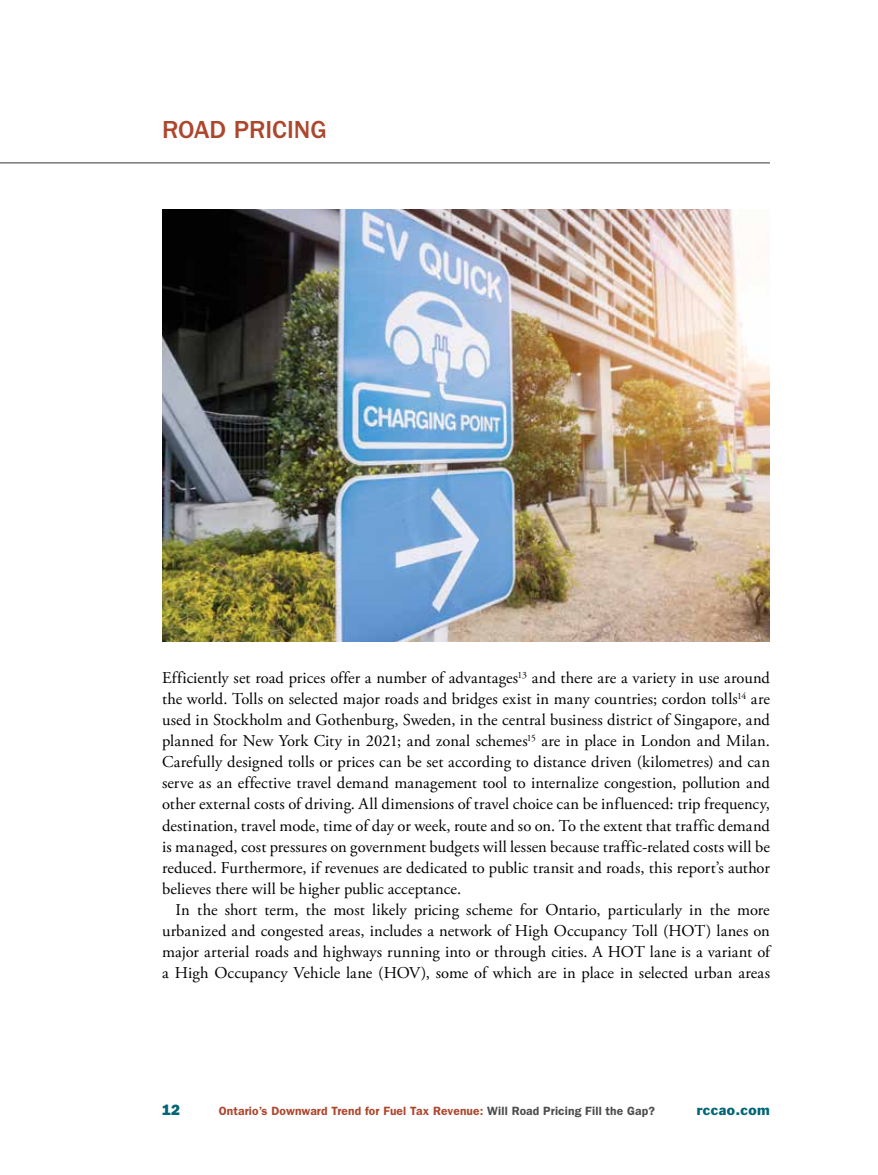
<style>
.page{position:relative;width:878px;height:1175px;background:#fff}
.page>*{position:absolute;margin:0;border:0;box-sizing:border-box;transform-origin:0 0}
.t1{font:500 25.5px "Franklin Gothic";color:#ac472d}
.t2{font:16.5px/21px "Adobe Garamond Pro";letter-spacing:.005em;color:#000;text-align:justify}
.t3{font:800 15px "Franklin Gothic";color:#006575}
.t4{font:13.5px "Franklin Gothic";letter-spacing:.03em;color:#006575}
.t5{font:600 12px "Franklin Gothic";letter-spacing:.01em;color:#ac472d}
.s1{color:#4d4d4f}
</style>
<div class="page">
<img style="left:162px;top:209px;width:608px;height:432px">
<hr style="left:0;top:162px;width:770px;height:2px;background:#77787b">
<h1 class="t1" style="left:162px;top:115px;width:166px">ROAD PRICING</h1>
<p class="t2" style="left:162px;top:668px;width:609px">Efficiently set road prices offer a number of advantages<sup>13</sup> and there are a variety in use around the world. Tolls on selected major roads and bridges exist in many countries; cordon tolls<sup>14</sup> are used in Stockholm and Gothenburg, Sweden, in the central business district of Singapore, and planned for New York City in 2021; and zonal schemes<sup>15</sup> are in place in London and Milan.<br>Carefully designed tolls or prices can be set according to distance driven (kilometres) and can serve as an effective travel demand management tool to internalize congestion, pollution and other external costs of driving. All dimensions of travel choice can be influenced: trip frequency, destination, travel mode, time of day or week, route and so on. To the extent that traffic demand is managed, cost pressures on government budgets will lessen because traffic-related costs will be reduced. Furthermore, if revenues are dedicated to public transit and roads, this report’s author believes there will be higher public acceptance.</p>
<p class="t2" style="left:162px;top:899px;width:609px;text-indent:13px">In the short term, the most likely pricing scheme for Ontario, particularly in the more urbanized and congested areas, includes a network of High Occupancy Toll (HOT) lanes on major arterial roads and highways running into or through cities. A HOT lane is a variant of a High Occupancy Vehicle lane (HOV), some of which are in place in selected urban areas</p>
<p class="t3" style="left:162px;top:1101px;width:19px">12</p>
<p class="t5" style="left:219px;top:1103px;width:437px">Ontario’s Downward Trend for Fuel Tax Revenue: <span class="s1">Will Road Pricing Fill the Gap?</span></p>
<p class="t4" style="left:696px;top:1101px;width:75px">rccao.com</p>
</div>
